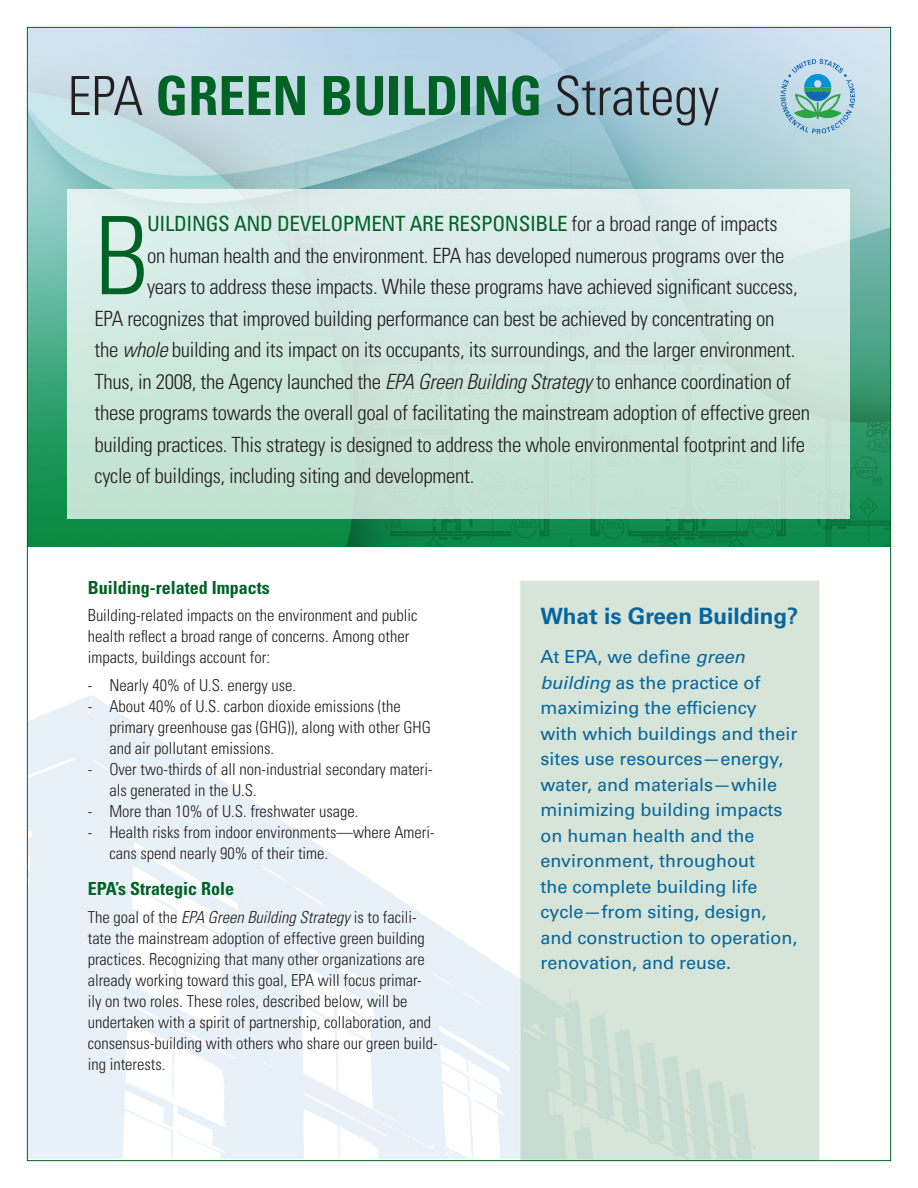
<style>
.page{position:relative;width:918px;height:1188px;background:#fff}
.page>*{position:absolute;margin:0;border:0;box-sizing:border-box;transform-origin:0 0}
.t1{font:300 condensed 108.3px "Univers LT Std";color:#006224}
.t2{font:700 condensed 54px "Univers LT Std";color:#006224}
.t3{font:700 22.5px "Univers LT Std";color:#06659e}
.t4{font:300 condensed 21px "Univers LT Std";letter-spacing:-.015em;color:#231f20}
.t5{font:condensed 21px "Univers LT Std";letter-spacing:-.015em;color:#006224}
.t6{font:18px/25.5px "Univers LT Std";color:#06659e}
.subhead{font:700 condensed 18px "Univers LT Std";color:#006224}
.bodytext{font:300 condensed 16.5px/21px "Univers LT Std";color:#231f20}
.bullets{font:300 condensed 16.5px/21px "Univers LT Std";color:#231f20}
.s1{font-weight:300;color:#231f20}
.s2{font-style:italic}
</style>
<div class="page">
<svg style="left:29px;top:695px;width:491px;height:464px;fill:#e8f1f8"></svg>
<img style="left:29px;top:29px;width:860px;height:518px">
<div style="left:68px;top:189px;width:782px;height:329px;background:linear-gradient(to bottom,#e0eeee,#c0e0d0)"></div>
<svg style="left:780px;top:59px;width:75px;height:75px;background:#9ac7d0"></svg>
<div style="left:520px;top:581px;width:300px;height:580px;background:linear-gradient(to right,#d3e3d6,#d6e5d7)"></div>
<p class="t2" style="left:68px;top:63px;width:653px"><span class="s1">EPA</span> GREEN BUILDING <span class="s1">Strategy</span></p>
<p class="t1" style="left:94px;top:191px;width:56px">B</p>
<p class="t5" style="left:147px;top:210px;width:632px">UILDINGS AND DEVELOPMENT ARE RESPONSIBLE <span class="s1">for a broad range of impacts</span></p>
<p class="t4" style="left:147px;top:243px;width:639px">on human health and the environment. EPA has developed numerous programs over the</p>
<p class="t4" style="left:147px;top:274px;width:652px">years to address these impacts. While these programs have achieved significant success,</p>
<p class="t4" style="left:94px;top:306px;width:682px">EPA recognizes that improved building performance can best be achieved by concentrating on</p>
<p class="t4" style="left:94px;top:337px;width:702px">the <span class="s2">whole</span> building and its impact on its occupants, its surroundings, and the larger environment.</p>
<p class="t4" style="left:94px;top:369px;width:698px">Thus, in 2008, the Agency launched the <span class="s2">EPA Green Building Strategy</span> to enhance coordination of</p>
<p class="t4" style="left:94px;top:400px;width:717px">these programs towards the overall goal of facilitating the mainstream adoption of effective green</p>
<p class="t4" style="left:94px;top:432px;width:712px">building practices. This strategy is designed to address the whole environmental footprint and life</p>
<p class="t4" style="left:94px;top:463px;width:382px">cycle of buildings, including siting and development.</p>
<p class="subhead" style="left:88px;top:576px;width:183px">Building-related Impacts</p>
<p class="bodytext" style="left:88px;top:605px;width:331px">Building-related impacts on the environment and public health reflect a broad range of concerns. Among other impacts, buildings account for:</p>
<p class="bullets" style="left:88px;top:675px;width:210px">- Nearly 40% of U.S. energy use.</p>
<p class="bullets" style="left:109px;top:696px;width:323px;text-indent:-22px">- About 40% of U.S. carbon dioxide emissions (the primary greenhouse gas (GHG)), along with other GHG and air pollutant emissions.</p>
<p class="bullets" style="left:109px;top:759px;width:325px;text-indent:-22px">- Over two-thirds of all non-industrial secondary materi&shy;als generated in the U.S.</p>
<p class="bullets" style="left:88px;top:801px;width:272px">- More than 10% of U.S. freshwater usage.</p>
<p class="bullets" style="left:109px;top:822px;width:327px;text-indent:-22px">- Health risks from indoor environments—where Ameri&shy;cans spend nearly 90% of their time.</p>
<p class="subhead" style="left:88px;top:878px;width:148px">EPA’s Strategic Role</p>
<p class="bodytext" style="left:88px;top:906px;width:351px">The goal of the <span class="s2">EPA Green Building Strategy</span> is to facili&shy;tate the mainstream adoption of effective green building practices. Recognizing that many other organizations are already working toward this goal, EPA will focus primar&shy;ily on two roles. These roles, described below, will be undertaken with a spirit of partnership, collaboration, and consensus-building with others who share our green build&shy;ing interests.</p>
<p class="t3" style="left:540px;top:603px;width:260px">What is Green Building?</p>
<p class="t6" style="left:540px;top:644px;width:259px">At EPA, we define <span class="s2">green building</span> as the practice of maximizing the efficiency with which buildings and their sites use resources—energy, water, and materials—while minimizing building impacts on human health and the environment, throughout<br>the complete building life cycle—from siting, design, and construction to operation, renovation, and reuse.</p>
</div>
